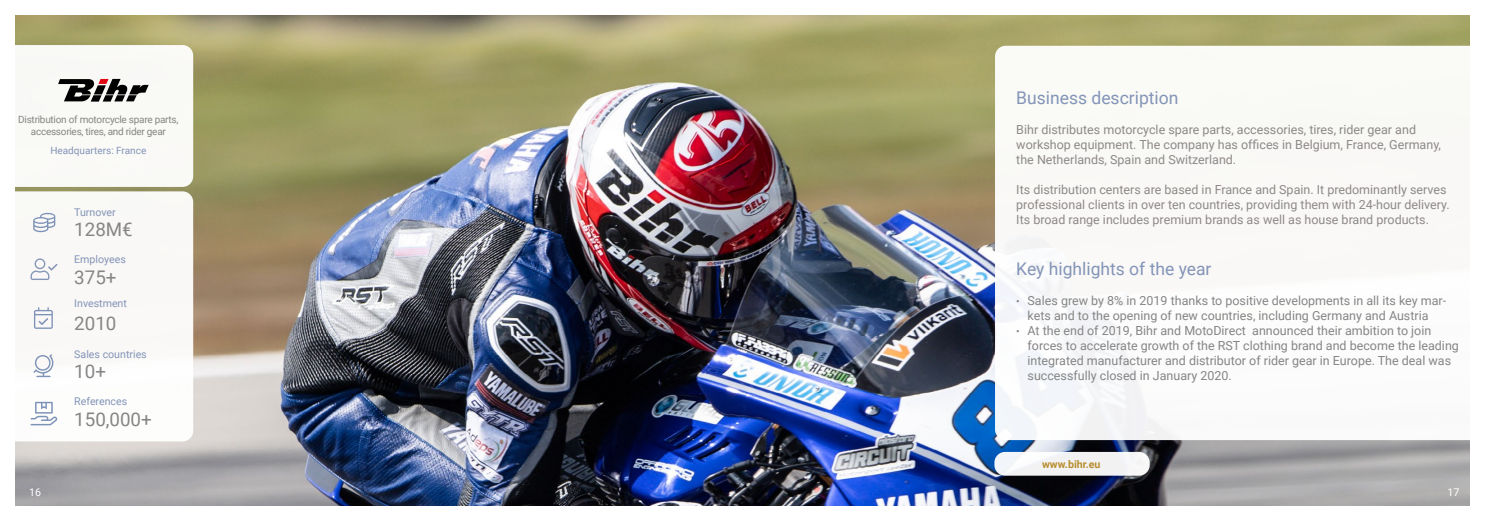
<style>
.page{position:relative;width:1489px;height:525px;background:#fff}
.page>*{position:absolute;margin:0;border:0;box-sizing:border-box;transform-origin:0 0}
.t1{font:18.75px "Roboto";color:#858585}
.t2{font:17.5px "Roboto";color:#8394b7}
.t3{font:12.5px/15px "Roboto";color:#8d8988}
.t4{font:12.5px/15px "Roboto";color:#858585;text-align:center}
.t5{font:10.62px "Roboto";color:#8394b7}
.t6{font:700 10.62px "Roboto";color:#c19532}
.t7{font:10.62px "Roboto";color:#fff}
.t8{font:10px/12px "Roboto";letter-spacing:-.025em;color:#858585;text-align:center}
.t9{font:10px "Roboto";color:#8394b7}
.s1{font-size:10.62px}
</style>
<div class="page">
<img style="left:16px;top:16px;width:1453px;height:489px">
<div style="left:1px;top:45px;width:192px;height:142px;background:#f9f9f6;border-radius:11px"></div>
<div style="left:0;top:191px;width:193px;height:250px;background:#faf9f7;border-radius:11px"></div>
<svg style="left:994px;top:46px;width:475px;height:394px"></svg>
<svg style="left:58px;top:79px;width:91px;height:22px"></svg>
<div style="left:994px;top:451px;width:155px;height:24px;background:#f2f2f3;border-radius:11px"></div>
<svg style="left:33px;top:213px;width:22px;height:19px"></svg>
<svg style="left:34px;top:307px;width:19px;height:21px"></svg>
<svg style="left:33px;top:354px;width:21px;height:23px"></svg>
<svg style="left:31px;top:401px;width:26px;height:24px"></svg>
<svg style="left:31px;top:258px;width:27px;height:22px"></svg>
<p class="t8" style="left:18px;top:113px;width:162px">Distribution of motorcycle spare parts, accessories, tires, and rider gear</p>
<p class="t9" style="left:50px;top:143px;width:97px">Headquarters: France</p>
<p class="t5" style="left:74px;top:205px;width:43px">Turnover</p>
<h1 class="t1" style="left:74px;top:216px;width:60px">128M€</h1>
<p class="t5" style="left:74px;top:252px;width:53px">Employees</p>
<h1 class="t1" style="left:74px;top:263px;width:44px">375+</h1>
<p class="t5" style="left:74px;top:295px;width:54px">Investment</p>
<h1 class="t1" style="left:74px;top:310px;width:44px">2010</h1>
<p class="t5" style="left:74px;top:346px;width:74px">Sales countries</p>
<h1 class="t1" style="left:74px;top:358px;width:33px">10+</h1>
<p class="t5" style="left:74px;top:394px;width:55px">References</p>
<h1 class="t1" style="left:74px;top:406px;width:79px">150,000+</h1>
<h2 class="t2" style="left:1016px;top:85px;width:164px">Business description</h2>
<p class="t3" style="left:1016px;top:121px;width:426px">Bihr distributes motorcycle spare parts, accessories, tires, rider gear and workshop equipment. The company has offices in Belgium, France, Germany, the Netherlands, Spain and Switzerland.</p>
<p class="t3" style="left:1016px;top:181px;width:435px">Its distribution centers are based in France and Spain. It predominantly serves professional clients in over ten countries, providing them with 24-hour delivery.<br>Its broad range includes premium brands as well as house brand products.</p>
<h2 class="t2" style="left:1016px;top:256px;width:197px">Key highlights of the year</h2>
<p class="t4" style="left:1016px;top:292px;width:431px"><span class="s1">•</span> Sales grew by 8% in 2019 thanks to positive developments in all its key mar&shy;kets and to the opening of new countries, including Germany and Austria</p>
<p class="t4" style="left:1027px;top:322px;width:433px;text-align:left;text-indent:-11px"><span class="s1">•</span> At the end of 2019, Bihr and MotoDirect announced their ambition to join forces to accelerate growth of the RST clothing brand and become the leading integrated manufacturer and distributor of rider gear in Europe. The deal was successfully closed in January 2020.</p>
<p class="t6" style="left:1042px;top:456px;width:60px">www.bihr.eu</p>
<p class="t7" style="left:29px;top:484px;width:13px">16</p>
<p class="t7" style="left:1447px;top:484px;width:13px">17</p>
</div>
